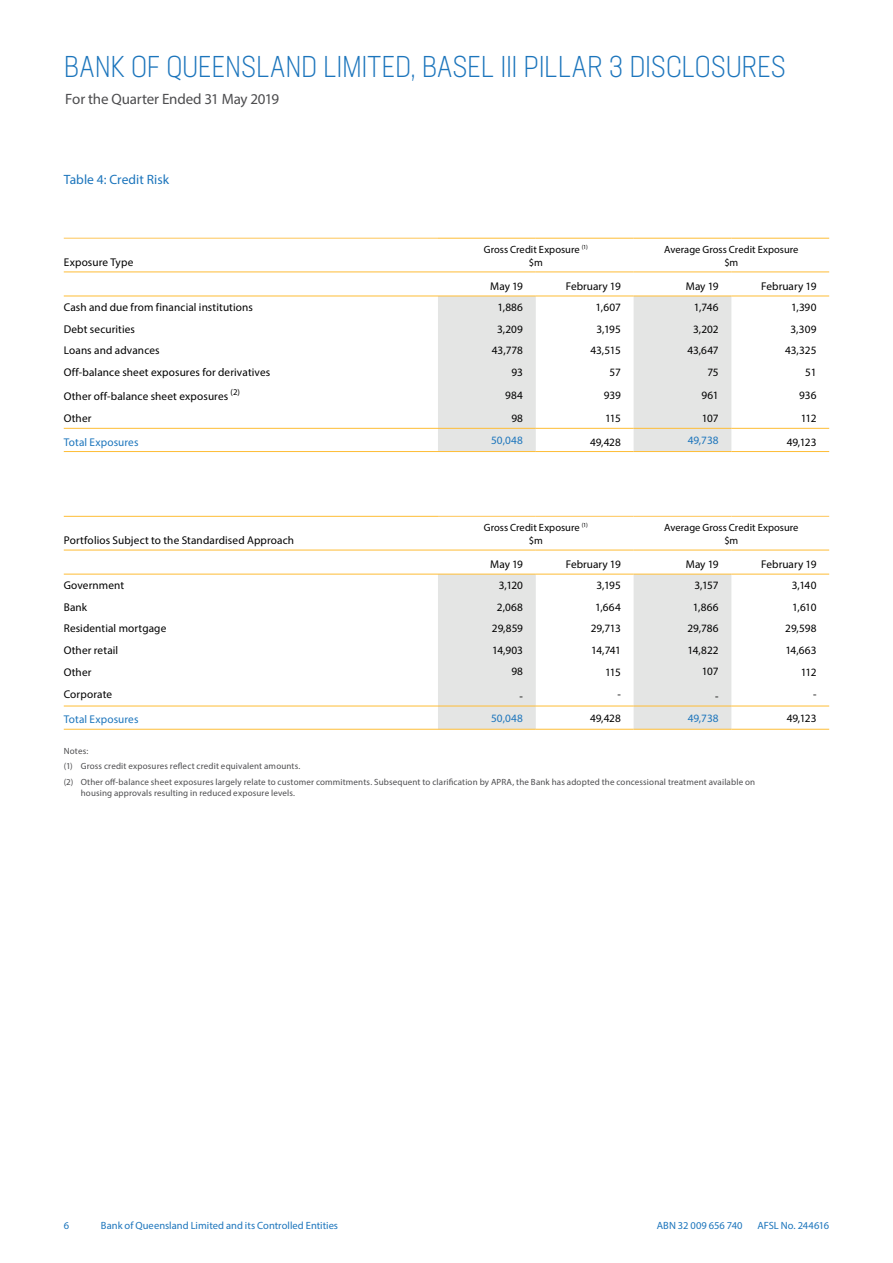
<style>
.page{position:relative;width:893px;height:1263px;background:#fff}
.page>*{position:absolute;margin:0;border:0;box-sizing:border-box;transform-origin:0 0}
.t1{font:300 condensed 30px "Neusa Next Pro";letter-spacing:-.01em;color:#1c75bc}
.t2{font:15px "Myriad Pro";letter-spacing:-.01em;color:#4d4d4f}
.t3{font:13.5px "Myriad Pro";color:#1c75bc}
.t4{font:11.25px "Myriad Pro";letter-spacing:.01em;color:#000}
.t5{font:11.25px "Myriad Pro";letter-spacing:.01em;color:#1c75bc}
.t6{font:10.5px/12.8px "Myriad Pro";color:#000;text-align:center}
.t7{font:10.5px "Myriad Pro";color:#1c75bc}
.t8{font:9px/15.5px "Myriad Pro";letter-spacing:.015em;color:#4d4d4f}
</style>
<div class="page">
<svg style="left:438px;top:297px;width:293px;height:154px;fill:#e4e5e4"></svg>
<hr style="left:64px;top:296px;width:374px;height:1px;background:#febd36">
<hr style="left:438px;top:296px;width:98px;height:1px;background:#febd36">
<hr style="left:536px;top:296px;width:98px;height:1px;background:#febd36">
<hr style="left:634px;top:296px;width:97px;height:1px;background:#febd36">
<hr style="left:731px;top:296px;width:98px;height:1px;background:#febd36">
<hr style="left:64px;top:238px;width:374px;height:1px;background:#fec658">
<hr style="left:64px;top:272px;width:374px;height:1px;background:#febd36">
<hr style="left:438px;top:272px;width:98px;height:1px;background:#febd36">
<hr style="left:536px;top:272px;width:98px;height:1px;background:#febd36">
<hr style="left:634px;top:272px;width:97px;height:1px;background:#febd36">
<hr style="left:731px;top:272px;width:98px;height:1px;background:#febd36">
<hr style="left:64px;top:428px;width:374px;height:1px;background:#febd36">
<hr style="left:438px;top:428px;width:98px;height:1px;background:#febd36">
<hr style="left:536px;top:428px;width:98px;height:1px;background:#febd36">
<hr style="left:634px;top:428px;width:97px;height:1px;background:#febd36">
<hr style="left:731px;top:428px;width:98px;height:1px;background:#febd36">
<hr style="left:64px;top:451px;width:374px;height:1px;background:#febd36">
<hr style="left:438px;top:451px;width:98px;height:1px;background:#febd36">
<hr style="left:536px;top:451px;width:98px;height:1px;background:#febd36">
<hr style="left:634px;top:451px;width:97px;height:1px;background:#febd36">
<hr style="left:731px;top:451px;width:98px;height:1px;background:#febd36">
<hr style="left:438px;top:238px;width:98px;height:1px;background:#febd36">
<hr style="left:536px;top:238px;width:98px;height:1px;background:#febd36">
<hr style="left:634px;top:238px;width:97px;height:1px;background:#febd36">
<hr style="left:731px;top:238px;width:98px;height:1px;background:#febd36">
<svg style="left:438px;top:573px;width:293px;height:1px"></svg>
<svg style="left:438px;top:575px;width:293px;height:154px;fill:#e4e5e4"></svg>
<hr style="left:64px;top:574px;width:374px;height:1px;background:#febd36">
<hr style="left:438px;top:574px;width:98px;height:1px;background:#febd36">
<hr style="left:536px;top:574px;width:98px;height:1px;background:#febd36">
<hr style="left:634px;top:574px;width:97px;height:1px;background:#febd36">
<hr style="left:731px;top:574px;width:98px;height:1px;background:#febd36">
<hr style="left:64px;top:516px;width:374px;height:1px;background:#febd36">
<hr style="left:64px;top:550px;width:374px;height:1px;background:#febd36">
<hr style="left:438px;top:550px;width:98px;height:1px;background:#febd36">
<hr style="left:536px;top:550px;width:98px;height:1px;background:#febd36">
<hr style="left:634px;top:550px;width:97px;height:1px;background:#febd36">
<hr style="left:731px;top:550px;width:98px;height:1px;background:#febd36">
<hr style="left:438px;top:516px;width:98px;height:1px;background:#fec658">
<hr style="left:536px;top:516px;width:98px;height:1px;background:#fec658">
<hr style="left:634px;top:516px;width:97px;height:1px;background:#fec658">
<hr style="left:731px;top:516px;width:98px;height:1px;background:#fec658">
<hr style="left:64px;top:706px;width:374px;height:1px;background:#febd36">
<hr style="left:438px;top:706px;width:98px;height:1px;background:#febd36">
<hr style="left:536px;top:706px;width:98px;height:1px;background:#febd36">
<hr style="left:634px;top:706px;width:97px;height:1px;background:#febd36">
<hr style="left:731px;top:706px;width:98px;height:1px;background:#febd36">
<hr style="left:64px;top:729px;width:374px;height:1px;background:#febd36">
<hr style="left:438px;top:729px;width:98px;height:1px;background:#febd36">
<hr style="left:536px;top:729px;width:98px;height:1px;background:#febd36">
<hr style="left:634px;top:729px;width:97px;height:1px;background:#febd36">
<hr style="left:731px;top:729px;width:98px;height:1px;background:#febd36">
<h1 class="t1" style="left:64px;top:48px;width:723px">BANK OF QUEENSLAND LIMITED, BASEL III PILLAR 3 DISCLOSURES</h1>
<h2 class="t2" style="left:65px;top:89px;width:215px">For the Quarter Ended 31 May 2019</h2>
<p class="t3" style="left:64px;top:171px;width:107px">Table 4: Credit Risk</p>
<p class="t4" style="left:64px;top:255px;width:71px">Exposure Type</p>
<p class="t6" style="left:484px;top:243px;width:105px">Gross Credit Exposure <sup>(1) </sup>$m</p>
<p class="t6" style="left:664px;top:243px;width:136px">Average Gross Credit Exposure $m</p>
<p class="t4" style="left:490px;top:279px;width:34px">May 19</p>
<p class="t4" style="left:566px;top:279px;width:57px">February 19</p>
<p class="t4" style="left:686px;top:279px;width:34px">May 19</p>
<p class="t4" style="left:761px;top:279px;width:57px">February 19</p>
<p class="t4" style="left:64px;top:300px;width:191px">Cash and due from financial institutions</p>
<p class="t4" style="left:497px;top:300px;width:27px">1,886</p>
<p class="t4" style="left:596px;top:300px;width:27px">1,607</p>
<p class="t4" style="left:694px;top:300px;width:26px">1,746</p>
<p class="t4" style="left:791px;top:300px;width:27px">1,390</p>
<p class="t4" style="left:64px;top:322px;width:73px">Debt securities</p>
<p class="t4" style="left:497px;top:322px;width:27px">3,209</p>
<p class="t4" style="left:596px;top:322px;width:26px">3,195</p>
<p class="t4" style="left:693px;top:322px;width:27px">3,202</p>
<p class="t4" style="left:790px;top:322px;width:27px">3,309</p>
<p class="t4" style="left:64px;top:344px;width:97px">Loans and advances</p>
<p class="t4" style="left:492px;top:343px;width:33px">43,778</p>
<p class="t4" style="left:590px;top:344px;width:32px">43,515</p>
<p class="t4" style="left:687px;top:343px;width:33px">43,647</p>
<p class="t4" style="left:785px;top:344px;width:33px">43,325</p>
<p class="t4" style="left:64px;top:365px;width:208px">Off-balance sheet exposures for derivatives</p>
<p class="t4" style="left:512px;top:365px;width:13px">93</p>
<p class="t4" style="left:609px;top:365px;width:13px">57</p>
<p class="t4" style="left:707px;top:365px;width:13px">75</p>
<p class="t4" style="left:805px;top:365px;width:13px">51</p>
<p class="t4" style="left:64px;top:390px;width:178px">Other off-balance sheet exposures <sup>(2)</sup></p>
<p class="t4" style="left:505px;top:388px;width:19px">984</p>
<p class="t4" style="left:604px;top:388px;width:19px">939</p>
<p class="t4" style="left:702px;top:388px;width:19px">961</p>
<p class="t4" style="left:799px;top:388px;width:19px">936</p>
<p class="t4" style="left:64px;top:411px;width:29px">Other</p>
<p class="t4" style="left:511px;top:411px;width:13px">98</p>
<p class="t4" style="left:605px;top:411px;width:17px">115</p>
<p class="t4" style="left:702px;top:411px;width:18px">107</p>
<p class="t4" style="left:801px;top:411px;width:17px">112</p>
<p class="t5" style="left:64px;top:435px;width:76px">Total Exposures</p>
<p class="t5" style="left:491px;top:433px;width:33px">50,048</p>
<p class="t4" style="left:590px;top:435px;width:32px">49,428</p>
<p class="t5" style="left:688px;top:433px;width:32px">49,738</p>
<p class="t4" style="left:787px;top:435px;width:31px">49,123</p>
<p class="t4" style="left:64px;top:533px;width:232px">Portfolios Subject to the Standardised Approach</p>
<p class="t6" style="left:484px;top:521px;width:105px">Gross Credit Exposure <sup>(1) </sup>$m</p>
<p class="t6" style="left:664px;top:521px;width:136px">Average Gross Credit Exposure $m</p>
<p class="t4" style="left:490px;top:557px;width:34px">May 19</p>
<p class="t4" style="left:566px;top:557px;width:57px">February 19</p>
<p class="t4" style="left:686px;top:557px;width:34px">May 19</p>
<p class="t4" style="left:761px;top:557px;width:57px">February 19</p>
<p class="t4" style="left:64px;top:579px;width:62px">Government</p>
<p class="t4" style="left:499px;top:578px;width:26px">3,120</p>
<p class="t4" style="left:596px;top:579px;width:26px">3,195</p>
<p class="t4" style="left:694px;top:578px;width:26px">3,157</p>
<p class="t4" style="left:792px;top:579px;width:26px">3,140</p>
<p class="t4" style="left:64px;top:600px;width:25px">Bank</p>
<p class="t4" style="left:497px;top:600px;width:28px">2,068</p>
<p class="t4" style="left:595px;top:600px;width:27px">1,664</p>
<p class="t4" style="left:693px;top:600px;width:27px">1,866</p>
<p class="t4" style="left:792px;top:600px;width:26px">1,610</p>
<p class="t4" style="left:64px;top:622px;width:104px">Residential mortgage</p>
<p class="t4" style="left:492px;top:621px;width:33px">29,859</p>
<p class="t4" style="left:591px;top:622px;width:32px">29,713</p>
<p class="t4" style="left:687px;top:621px;width:33px">29,786</p>
<p class="t4" style="left:785px;top:622px;width:33px">29,598</p>
<p class="t4" style="left:64px;top:643px;width:56px">Other retail</p>
<p class="t4" style="left:492px;top:643px;width:32px">14,903</p>
<p class="t4" style="left:591px;top:643px;width:31px">14,741</p>
<p class="t4" style="left:687px;top:643px;width:33px">14,822</p>
<p class="t4" style="left:785px;top:643px;width:33px">14,663</p>
<p class="t4" style="left:64px;top:665px;width:29px">Other</p>
<p class="t4" style="left:511px;top:665px;width:13px">98</p>
<p class="t4" style="left:605px;top:665px;width:17px">115</p>
<p class="t4" style="left:702px;top:665px;width:18px">107</p>
<p class="t4" style="left:801px;top:665px;width:17px">112</p>
<p class="t4" style="left:64px;top:688px;width:50px">Corporate</p>
<p class="t4" style="left:520px;top:689px;width:5px">-</p>
<p class="t4" style="left:617px;top:688px;width:5px">-</p>
<p class="t4" style="left:813px;top:688px;width:5px">-</p>
<p class="t4" style="left:715px;top:689px;width:5px">-</p>
<p class="t5" style="left:64px;top:712px;width:76px">Total Exposures</p>
<p class="t5" style="left:491px;top:711px;width:33px">50,048</p>
<p class="t4" style="left:590px;top:711px;width:32px">49,428</p>
<p class="t5" style="left:688px;top:711px;width:32px">49,738</p>
<p class="t4" style="left:787px;top:711px;width:31px">49,123</p>
<p class="t8" style="left:64px;top:743px;width:693px">Notes:<br>(1) Gross credit exposures reflect credit equivalent amounts.<br>(2) Other off-balance sheet exposures largely relate to customer commitments. Subsequent to clarification by APRA, the Bank has adopted the concessional treatment available on</p>
<p class="t8" style="left:81px;top:785px;width:216px">housing approvals resulting in reduced exposure levels.</p>
<p class="t7" style="left:64px;top:1219px;width:7px">6</p>
<p class="t7" style="left:101px;top:1219px;width:239px">Bank of Queensland Limited and its Controlled Entities</p>
<p class="t7" style="left:657px;top:1219px;width:87px">ABN 32 009 656 740</p>
<p class="t7" style="left:757px;top:1219px;width:73px">AFSL No. 244616</p>
</div>
